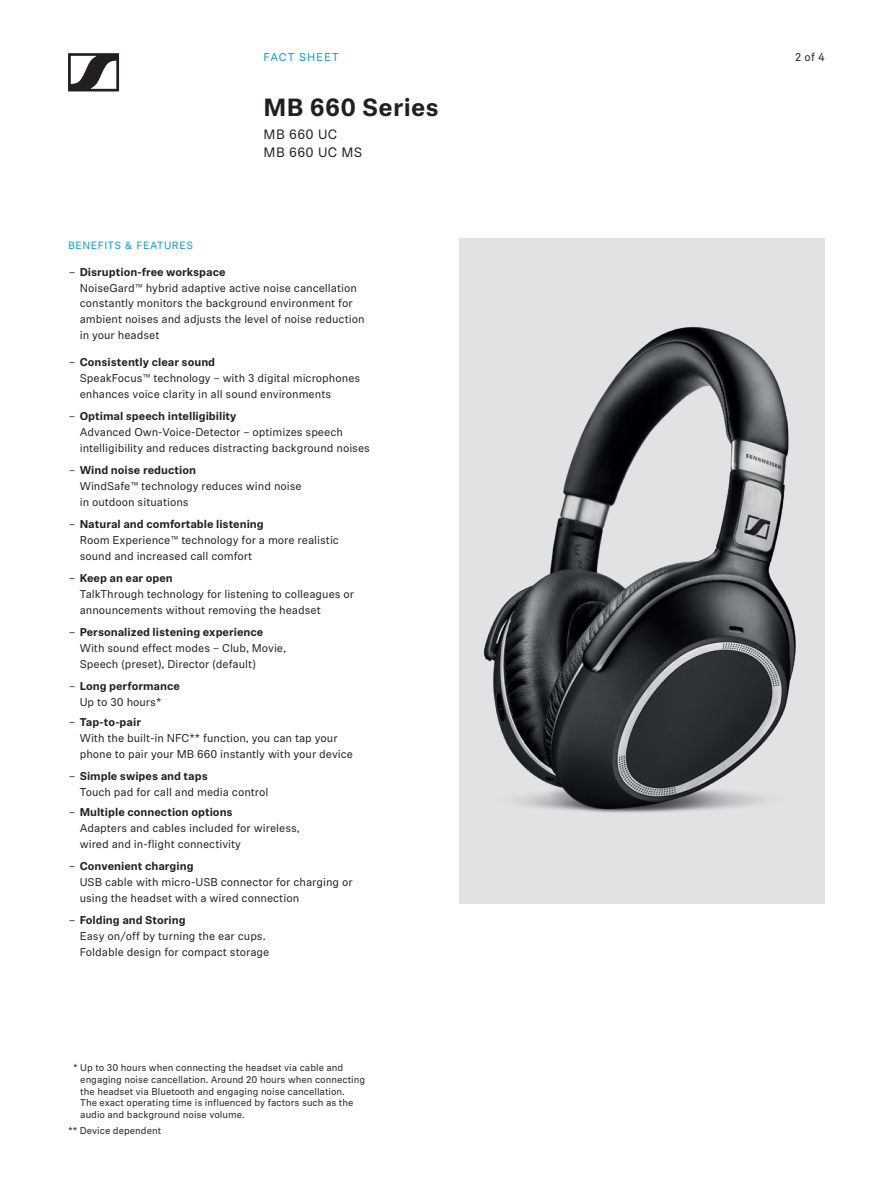
<style>
.page{position:relative;width:893px;height:1187px;background:#fff}
.page>*{position:absolute;margin:0;border:0;box-sizing:border-box;transform-origin:0 0}
.t1{font:700 24.75px "Sennheiser Neue";letter-spacing:.01em;color:#231f20}
.t2{font:13.5px/18px "Sennheiser Neue";letter-spacing:.025em;color:#231f20}
.t3{font:11.25px/15.8px "Sennheiser Neue";color:#231f20}
.t4{font:700 11.25px/15.8px "Sennheiser Neue";color:#231f20}
.t5{font:11.25px "Sennheiser Neue";letter-spacing:.08em;color:#0696d7}
.t6{font:10.5px "Sennheiser Neue";letter-spacing:.05em;color:#0696d7}
.t7{font:9.75px/11.7px "Sennheiser Neue";color:#231f20}
.s1{font-weight:700}
.s2{font-weight:400}
</style>
<div class="page">
<div style="left:459px;top:238px;width:366px;height:666px;background:#e1e2e4"></div>
<img style="left:483px;top:327px;width:313px;height:486px">
<svg style="left:68px;top:53px;width:51px;height:38px"></svg>
<p class="t5" style="left:264px;top:49px;width:77px">FACT SHEET</p>
<p class="t3" style="left:795px;top:49px;width:31px">2 of 4</p>
<h1 class="t1" style="left:264px;top:90px;width:177px">MB 660 Series</h1>
<p class="t2" style="left:264px;top:124px;width:100px">MB 660 UC<br>MB 660 UC MS</p>
<p class="t6" style="left:68px;top:238px;width:127px">BENEFITS &amp; FEATURES</p>
<p class="t3" style="left:80px;top:263px;width:286px;text-indent:-11px">– <span class="s1">Disruption-free workspace<br></span>NoiseGard™ hybrid adaptive active noise cancellation constantly monitors the background environment for ambient noises and adjusts the level of noise reduction in your headset</p>
<p class="t3" style="left:80px;top:353px;width:282px;text-indent:-11px">– <span class="s1">Consistently clear sound<br></span>SpeakFocus™ technology – with 3 digital microphones enhances voice clarity in all sound environments</p>
<p class="t3" style="left:80px;top:407px;width:292px;text-indent:-11px">– <span class="s1">Optimal speech intelligibility<br></span>Advanced Own-Voice-Detector – optimizes speech intelligibility and reduces distracting background noises</p>
<p class="t3" style="left:80px;top:461px;width:224px;text-indent:-11px">– <span class="s1">Wind noise reduction<br></span>WindSafe™ technology reduces wind noise in outdoon situations</p>
<p class="t3" style="left:80px;top:515px;width:261px;text-indent:-11px">– <span class="s1">Natural and comfortable listening<br></span>Room Experience™ technology for a more realistic sound and increased call comfort</p>
<p class="t3" style="left:80px;top:569px;width:276px;text-indent:-11px">– <span class="s1">Keep an ear open<br></span>TalkThrough technology for listening to colleagues or announcements without removing the headset</p>
<p class="t3" style="left:80px;top:623px;width:208px;text-indent:-11px">– <span class="s1">Personalized listening experience<br></span>With sound effect modes – Club, Movie,<br>Speech (preset), Director (default)</p>
<p class="t4" style="left:80px;top:678px;width:102px;text-indent:-11px"><span class="s2">–</span> Long performance<br><span class="s2">Up to 30 hours*</span></p>
<p class="t3" style="left:80px;top:713px;width:275px;text-indent:-11px">– <span class="s1">Tap-to-pair<br></span>With the built-in NFC** function, you can tap your phone to pair your MB 660 instantly with your device</p>
<p class="t3" style="left:80px;top:767px;width:190px;text-indent:-11px">– <span class="s1">Simple swipes and taps<br></span>Touch pad for call and media control</p>
<p class="t3" style="left:80px;top:803px;width:222px;text-indent:-11px">– <span class="s1">Multiple connection options<br></span>Adapters and cables included for wireless, wired and in-flight connectivity</p>
<p class="t3" style="left:80px;top:857px;width:274px;text-indent:-11px">– <span class="s1">Convenient charging<br></span>USB cable with micro-USB connector for charging or using the headset with a wired connection</p>
<p class="t3" style="left:80px;top:911px;width:191px;text-indent:-11px">– <span class="s1">Folding and Storing<br></span>Easy on/off by turning the ear cups.<br>Foldable design for compact storage</p>
<p class="t7" style="left:80px;top:1061px;width:286px;text-indent:-7px">* Up to 30 hours when connecting the headset via cable and engaging noise cancellation. Around 20 hours when connecting the headset via Bluetooth and engaging noise cancellation.<br>The exact operating time is influenced by factors such as the audio and background noise volume.</p>
<p class="t7" style="left:68px;top:1124px;width:95px">** Device dependent</p>
</div>
